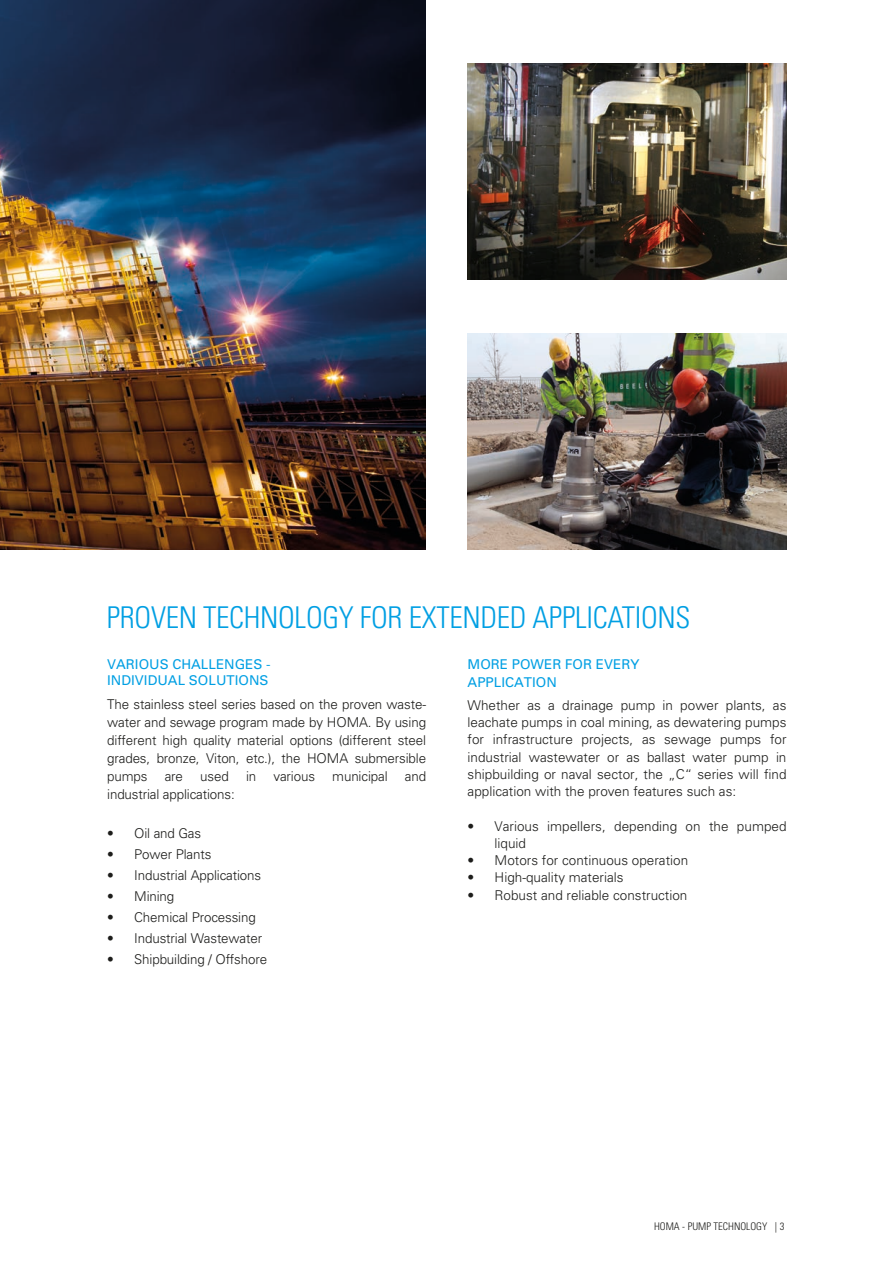
<style>
.page{position:relative;width:893px;height:1263px;background:#fff}
.page>*{position:absolute;margin:0;border:0;box-sizing:border-box;transform-origin:0 0}
.t1{font:300 condensed 30px "Univers";letter-spacing:-.01em;color:#009fe3}
.t2{font:300 13.5px/17.2px "Univers";letter-spacing:-.01em;color:#1d1d1b;text-align:justify}
.t3{font:13.5px/16.2px "Univers";color:#009fe3}
.t4{font:300 condensed 10.5px "Univers";color:#1d1d1b}
</style>
<div class="page">
<img style="left:0;top:0;width:425px;height:550px">
<img style="left:468px;top:63px;width:318px;height:217px">
<img style="left:468px;top:334px;width:318px;height:216px">
<h1 class="t1" style="left:107px;top:599px;width:585px">PROVEN TECHNOLOGY FOR EXTENDED APPLICATIONS</h1>
<p class="t3" style="left:107px;top:656px;width:165px">VARIOUS CHALLENGES -<br>INDIVIDUAL SOLUTIONS</p>
<p class="t2" style="left:107px;top:696px;width:320px;line-height:18px">The stainless steel series based on the proven waste&shy;water and sewage program made by HOMA. By using different high quality material options (different steel grades, bronze, Viton, etc.), the HOMA submersible pumps</p>
<p class="t3" style="left:468px;top:656px;width:173px;line-height:17.2px">MORE POWER FOR EVERY<br>APPLICATION</p>
<p class="t2" style="left:468px;top:696px;width:320px">Whether as a drainage pump in power plants, as leachate pumps in coal mining, as dewatering pumps for infrastructure projects, as sewage pumps for industrial wastewater or as ballast water pump in shipbuilding or naval sector, the „C“ series will find application with the proven features such as:</p>
<p class="t2" style="left:495px;top:817px;width:293px;text-indent:-27px">• Various impellers, depending on the pumped liquid</p>
<p class="t2" style="left:468px;top:852px;width:222px">• Motors for continuous operation</p>
<p class="t2" style="left:468px;top:869px;width:158px">• High-quality materials</p>
<p class="t2" style="left:468px;top:887px;width:221px">• Robust and reliable construction</p>
<p class="t2" style="left:165px;top:768px;width:20px">are</p>
<p class="t2" style="left:200px;top:768px;width:30px">used</p>
<p class="t2" style="left:246px;top:768px;width:12px">in</p>
<p class="t2" style="left:274px;top:768px;width:43px">various</p>
<p class="t2" style="left:332px;top:768px;width:57px">municipal</p>
<p class="t2" style="left:405px;top:768px;width:23px">and</p>
<p class="t2" style="left:107px;top:786px;width:129px">industrial applications:</p>
<p class="t2" style="left:107px;top:824px;width:95px">• Oil and Gas</p>
<p class="t2" style="left:107px;top:845px;width:106px">• Power Plants</p>
<p class="t2" style="left:107px;top:866px;width:156px">• Industrial Applications</p>
<p class="t2" style="left:107px;top:887px;width:69px">• Mining</p>
<p class="t2" style="left:107px;top:908px;width:150px">• Chemical Processing</p>
<p class="t2" style="left:107px;top:929px;width:157px">• Industrial Wastewater</p>
<p class="t2" style="left:107px;top:950px;width:161px">• Shipbuilding / Offshore</p>
<p class="t4" style="left:654px;top:1220px;width:132px">HOMA - PUMP TECHNOLOGY | 3</p>
</div>
